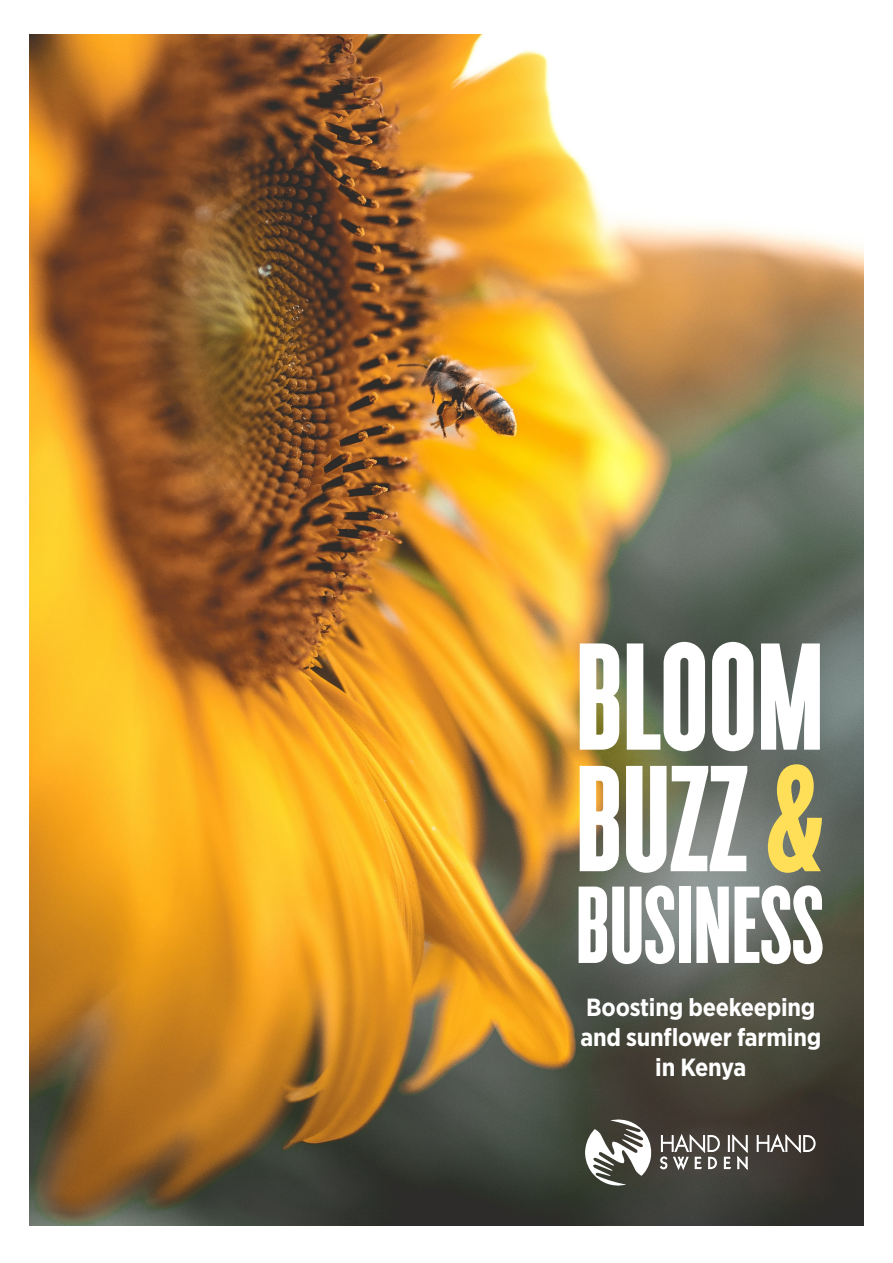
<style>
.page{position:relative;width:893px;height:1263px;background:#fff}
.page>*{position:absolute;margin:0;border:0;box-sizing:border-box;transform-origin:0 0}
.t1{font:159.45px "Cyclone Layers Background";color:#fff}
.t2{font:158.1px "Cyclone Layers Background";color:#fff}
.t3{font:114.6px "Cyclone Layers Background";color:#fff}
.t4{font:700 24.9px/29.8px "Gotham Narrow";letter-spacing:-.01em;color:#fff;text-align:center}
.s1{color:#ffdf58}
</style>
<div class="page">
<img style="left:30px;top:35px;width:833px;height:1190px">
<svg style="left:585px;top:1118px;width:67px;height:69px"></svg>
<svg style="left:756px;top:1133px;width:60px;height:20px"></svg>
<svg style="left:660px;top:1133px;width:88px;height:37px"></svg>
<p class="t1" style="left:576px;top:588px;width:250px">BLOOM</p>
<p class="t2" style="left:576px;top:710px;width:250px">BUZZ <span class="s1">&amp;</span></p>
<p class="t3" style="left:576px;top:846px;width:250px">BUSINESS</p>
<p class="t4" style="left:580px;top:992px;width:242px">Boosting beekeeping and sunflower farming in Kenya</p>
</div>
